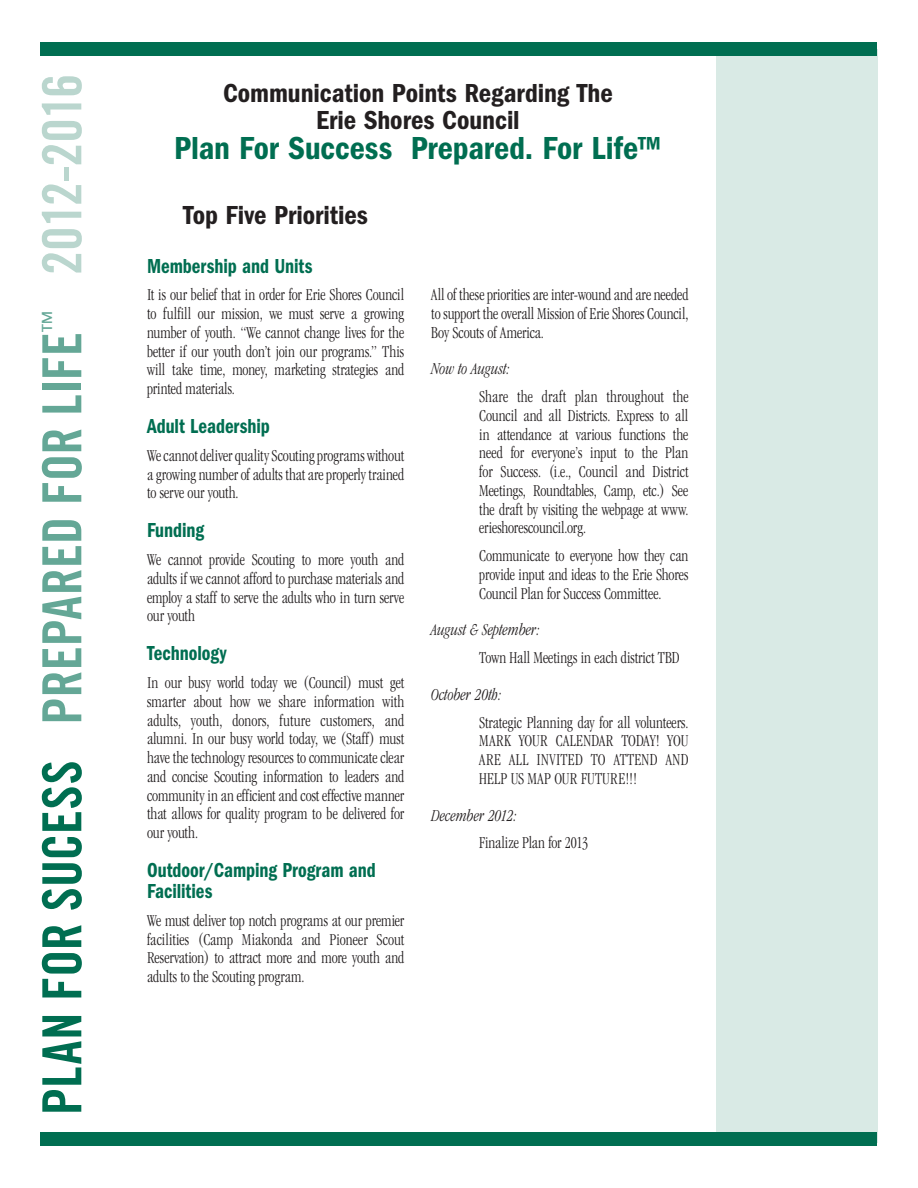
<style>
.page{position:relative;width:918px;height:1188px;background:#fff}
.page>*{position:absolute;margin:0;border:0;box-sizing:border-box;transform-origin:0 0}
.t1{font:54px "Trade Gothic Bold Cond Twenty";color:#64a796}
.t2{font:600 condensed 33px "Franklin Gothic";color:#006e51}
.t3{font:600 condensed 27px/27px "Franklin Gothic";color:#231f20;text-align:center}
.t4{font:600 condensed 21px/21px "Franklin Gothic";color:#006e51;scale:.9 1}
.t5{font:300 condensed 17.25px/18.8px "Garamond";color:#231f20;text-align:justify;scale:.9 1}
.t6{font:italic 300 condensed 17.25px "Garamond";color:#231f20;scale:.9 1}
.s1{color:#006e51}
.s2{color:#bad6ce}
</style>
<div class="page">
<div style="left:716px;top:50px;width:161px;height:1093px;background:#d9eae5"></div>
<div style="left:40px;top:1132px;width:837px;height:14px;background:#006e51"></div>
<div style="left:40px;top:43px;width:837px;height:13px;background:#006e51"></div>
<h1 class="t1" style="left:29px;top:1115px;width:1043px;rotate:-90deg"><span class="s1">PLAN FOR SUCESS</span> PREPARED FOR LIFE<sup>™</sup> <span class="s2">2012-2016</span></h1>
<h3 class="t3" style="left:223px;top:80px;width:391px">Communication Points Regarding The<br>Erie Shores Council</h3>
<h2 class="t2" style="left:174px;top:130px;width:489px">Plan For Success Prepared. For Life™</h2>
<h3 class="t3" style="left:183px;top:202px;width:186px">Top Five Priorities</h3>
<p class="t4" style="left:147px;top:255px;width:185px">Membership and Units</p>
<p class="t5" style="left:147px;top:286px;width:287px">It is our belief that in order for Erie Shores Council to fulfill our mission, we must serve a growing number of youth. “We cannot change lives for the better if our youth don’t join our programs.” This will take time, money, marketing strategies and printed materials.</p>
<p class="t4" style="left:147px;top:416px;width:138px">Adult Leadership</p>
<p class="t5" style="left:147px;top:446px;width:287px">We cannot deliver quality Scouting programs without a growing number of adults that are properly trained to serve our youth.</p>
<p class="t4" style="left:147px;top:520px;width:65px">Funding</p>
<p class="t5" style="left:147px;top:550px;width:287px">We cannot provide Scouting to more youth and adults if we cannot afford to purchase materials and employ a staff to serve the adults who in turn serve our youth</p>
<p class="t4" style="left:147px;top:643px;width:90px">Technology</p>
<p class="t5" style="left:147px;top:673px;width:287px">In our busy world today we (Council) must get smarter about how we share information with adults, youth, donors, future customers, and alumni. In our busy world today, we (Staff) must have the technology resources to communicate clear and concise Scouting information to leaders and community in an efficient and cost effective manner that allows for quality program to be delivered for our youth.</p>
<p class="t4" style="left:147px;top:860px;width:256px">Outdoor/Camping Program and<br>Facilities</p>
<p class="t5" style="left:147px;top:911px;width:287px">We must deliver top notch programs at our premier facilities (Camp Miakonda and Pioneer Scout Reservation) to attract more and more youth and adults to the Scouting program.</p>
<p class="t5" style="left:431px;top:285px;width:287px">All of these priorities are inter-wound and are needed to support the overall Mission of Erie Shores Council, Boy Scouts of America.</p>
<p class="t6" style="left:431px;top:360px;width:89px">Now to August:</p>
<p class="t5" style="left:479px;top:387px;width:234px">Share the draft plan throughout the Council and all Districts. Express to all in attendance at various functions the need for everyone’s input to the Plan for Success. (i.e., Council and District Meetings, Roundtables, Camp, etc.) See the draft by visiting the webpage at www. erieshorescouncil.org.</p>
<p class="t5" style="left:479px;top:546px;width:234px">Communicate to everyone how they can provide input and ideas to the Erie Shores Council Plan for Success Committee.</p>
<p class="t6" style="left:431px;top:621px;width:122px">August &amp; September:</p>
<p class="t5" style="left:479px;top:648px;width:224px">Town Hall Meetings in each district TBD</p>
<p class="t6" style="left:431px;top:685px;width:80px">October 20th:</p>
<p class="t5" style="left:479px;top:713px;width:234px">Strategic Planning day for all volunteers.<br>MARK YOUR CALENDAR TODAY! YOU ARE ALL INVITED TO ATTEND AND HELP US MAP OUR FUTURE!!!</p>
<p class="t6" style="left:431px;top:806px;width:97px">December 2012:</p>
<p class="t5" style="left:479px;top:834px;width:122px">Finalize Plan for 2013</p>
</div>
